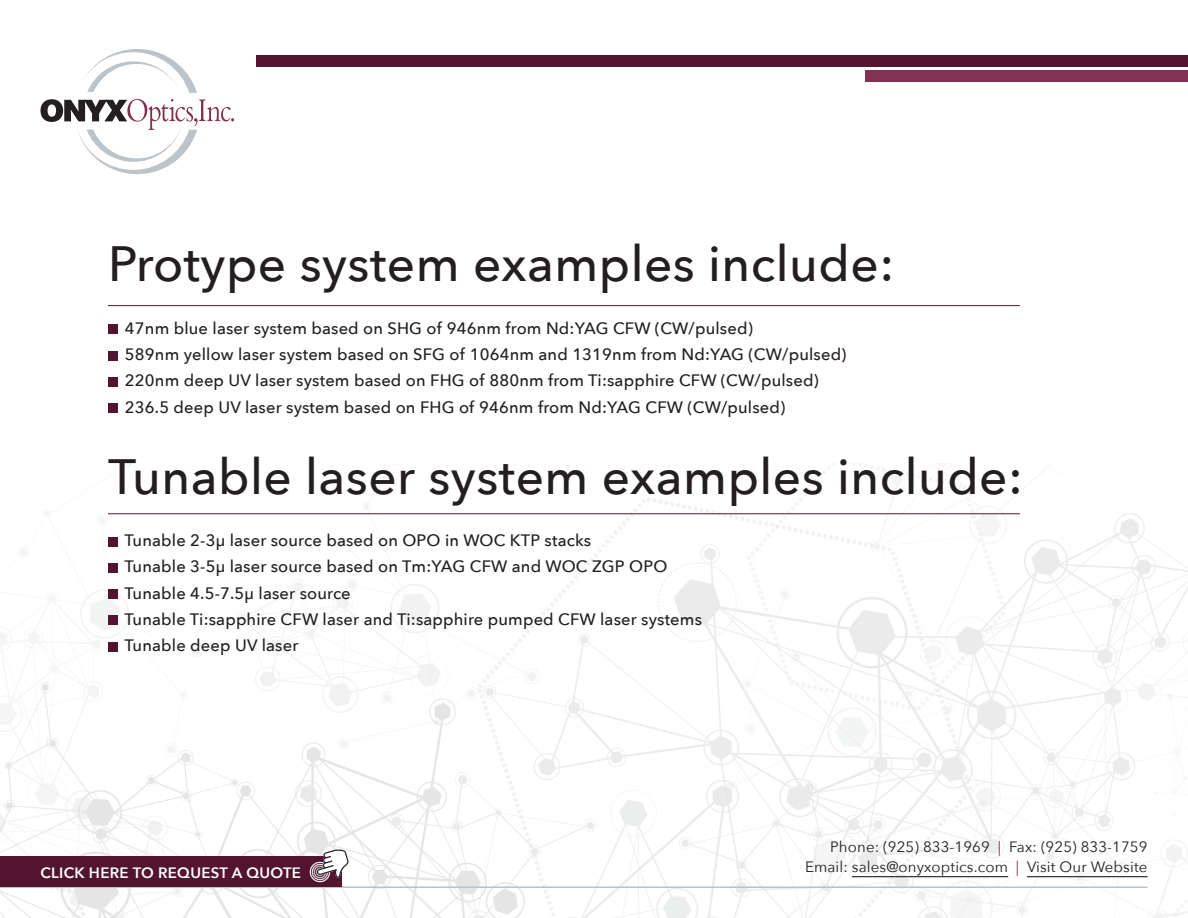
<style>
.page{position:relative;width:1188px;height:918px;background:#fff}
.page>*{position:absolute;margin:0;border:0;box-sizing:border-box;transform-origin:0 0}
.t1{font:500 49.5px "Avenir Next";letter-spacing:.01em;color:#231f20}
.t2{font:500 16.5px "Avenir Next";letter-spacing:.01em;color:#231f20}
.t3{font:15px "Avenir Next";letter-spacing:.01em;color:#231f20}
.t4{font:600 15px "Avenir Next";letter-spacing:.02em;color:#fff}
.s1{color:#813151}
</style>
<div class="page">
<img style="left:0;top:464px;width:1188px;height:454px">
<svg style="left:85px;top:49px;width:112px;height:44px"></svg>
<svg style="left:41px;top:99px;width:193px;height:75px"></svg>
<div style="left:865px;top:70px;width:323px;height:12px;background:#813151"></div>
<div style="left:256px;top:55px;width:932px;height:12px;background:#52142f"></div>
<hr style="left:0;top:886px;width:1148px;height:2px;background:#b9c2c7">
<hr style="left:852px;top:876px;width:156px;height:1px;background:#231f20">
<hr style="left:1027px;top:876px;width:121px;height:1px;background:#231f20">
<div style="left:0;top:856px;width:342px;height:31px;background:#52142f"></div>
<svg style="left:309px;top:849px;width:40px;height:34px"></svg>
<div style="left:108px;top:325px;width:9px;height:9px;background:#52142f"></div>
<div style="left:108px;top:351px;width:9px;height:9px;background:#52142f"></div>
<div style="left:108px;top:377px;width:9px;height:9px;background:#52142f"></div>
<div style="left:108px;top:404px;width:9px;height:9px;background:#52142f"></div>
<div style="left:108px;top:537px;width:9px;height:9px;background:#52142f"></div>
<div style="left:108px;top:563px;width:9px;height:9px;background:#52142f"></div>
<div style="left:108px;top:590px;width:9px;height:9px;background:#52142f"></div>
<div style="left:108px;top:616px;width:9px;height:9px;background:#52142f"></div>
<div style="left:108px;top:642px;width:9px;height:9px;background:#52142f"></div>
<hr style="left:108px;top:305px;width:912px;height:1px;background:#52142f">
<hr style="left:108px;top:513px;width:912px;height:1px;background:#52142f">
<p class="t1" style="left:108px;top:222px;width:788px">Protype system examples include:</p>
<p class="t2" style="left:125px;top:314px;width:629px">47nm blue laser system based on SHG of 946nm from Nd:YAG CFW (CW/pulsed)</p>
<p class="t2" style="left:125px;top:340px;width:723px">589nm yellow laser system based on SFG of 1064nm and 1319nm from Nd:YAG (CW/pulsed)</p>
<p class="t2" style="left:125px;top:367px;width:695px">220nm deep UV laser system based on FHG of 880nm from Ti:sapphire CFW (CW/pulsed)</p>
<p class="t2" style="left:125px;top:393px;width:662px">236.5 deep UV laser system based on FHG of 946nm from Nd:YAG CFW (CW/pulsed)</p>
<p class="t1" style="left:108px;top:434px;width:917px">Tunable laser system examples include:</p>
<p class="t2" style="left:125px;top:526px;width:468px">Tunable 2-3µ laser source based on OPO in WOC KTP stacks</p>
<p class="t2" style="left:125px;top:553px;width:544px">Tunable 3-5µ laser source based on Tm:YAG CFW and WOC ZGP OPO</p>
<p class="t2" style="left:125px;top:579px;width:228px">Tunable 4.5-7.5µ laser source</p>
<p class="t2" style="left:125px;top:605px;width:579px">Tunable Ti:sapphire CFW laser and Ti:sapphire pumped CFW laser systems</p>
<p class="t2" style="left:125px;top:631px;width:175px">Tunable deep UV laser</p>
<p class="t4" style="left:40px;top:860px;width:262px">CLICK HERE TO REQUEST A QUOTE</p>
<p class="t3" style="left:830px;top:834px;width:319px">Phone: (925) 833-1969 <span class="s1">|</span> Fax: (925) 833-1759</p>
<p class="t3" style="left:805px;top:854px;width:344px">Email: sales@onyxoptics.com <span class="s1">|</span> Visit Our Website</p>
</div>
